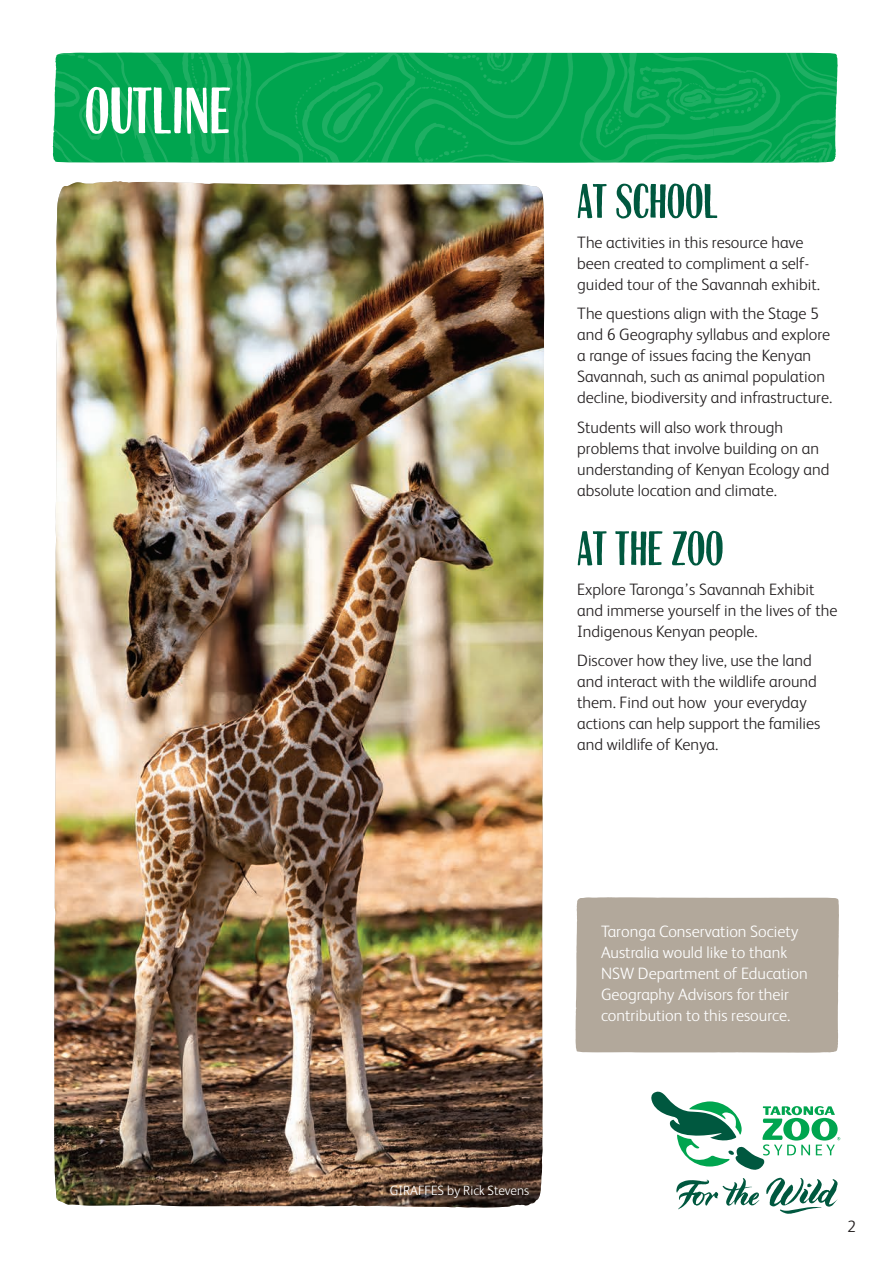
<style>
.page{position:relative;width:893px;height:1263px;background:#fff}
.page>*{position:absolute;margin:0;border:0;box-sizing:border-box;transform-origin:0 0}
.t1{font:69px "Taronga Headline";color:#fff}
.t2{font:51px "Taronga Headline";color:#00583f}
.t3{font:300 16.5px/21px "FS Albert";color:#231f20}
.t4{font:300 16.5px/21px "FS Albert";color:#fff}
.t5{font:300 13.5px "FS Albert";color:#fff}
</style>
<div class="page">
<svg style="left:60px;top:53px;width:778px;height:110px;background:#09a855"></svg>
<svg style="left:53px;top:53px;width:285px;height:109px;background:#08a754"></svg>
<div style="left:575px;top:897px;width:264px;height:156px;background:#b2a89b"></div>
<img style="left:175px;top:184px;width:369px;height:1024px">
<img style="left:54px;top:181px;width:312px;height:1025px">
<svg style="left:676px;top:1178px;width:83px;height:31px"></svg>
<svg style="left:766px;top:1178px;width:72px;height:36px"></svg>
<svg style="left:651px;top:1091px;width:189px;height:79px"></svg>
<h1 class="t1" style="left:85px;top:73px;width:149px">OUTLINE</h1>
<h2 class="t2" style="left:577px;top:174px;width:142px">AT SCHOOL</h2>
<p class="t3" style="left:577px;top:231px;width:244px">The activities in this resource have been created to compliment a self&shy;guided tour of the Savannah exhibit.</p>
<p class="t3" style="left:577px;top:302px;width:257px">The questions align with the Stage 5 and 6 Geography syllabus and explore a range of issues facing the Kenyan Savannah, such as animal population decline, biodiversity and infrastructure.</p>
<p class="t3" style="left:577px;top:416px;width:254px">Students will also work through problems that involve building on an understanding of Kenyan Ecology and absolute location and climate.</p>
<h2 class="t2" style="left:577px;top:521px;width:148px">AT THE ZOO</h2>
<p class="t3" style="left:577px;top:578px;width:262px">Explore Taronga’s Savannah Exhibit and immerse yourself in the lives of the<br>Indigenous Kenyan people.</p>
<p class="t3" style="left:577px;top:649px;width:244px">Discover how they live, use the land and interact with the wildlife around them. Find out how your everyday actions can help support the families and wildlife of Kenya.</p>
<p class="t5" style="left:390px;top:1182px;width:141px">GIRAFFES by Rick Stevens</p>
<p class="t4" style="left:601px;top:920px;width:208px">Taronga Conservation Society<br>Australia would like to thank<br>NSW Department of Education<br>Geography Advisors for their contribution to this resource.</p>
<p class="t3" style="left:847px;top:1215px;width:10px">2</p>
</div>
